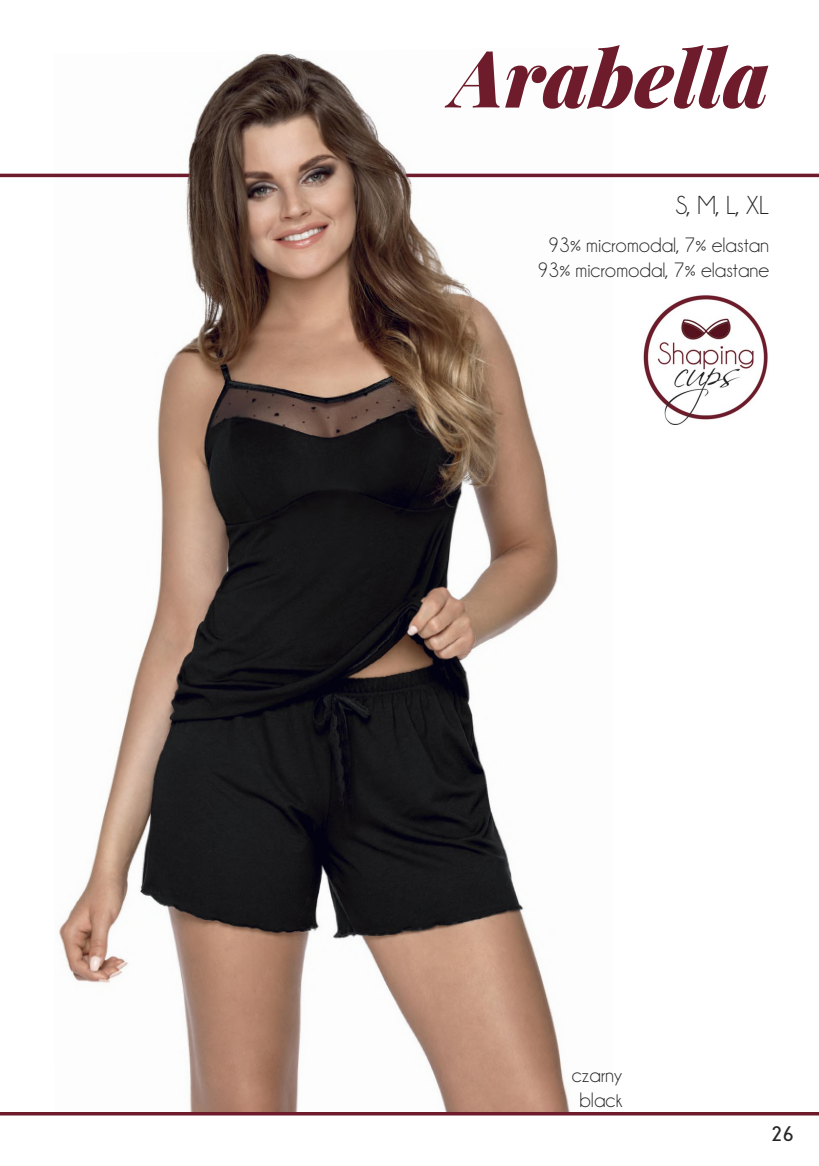
<style>
.page{position:relative;width:819px;height:1166px;background:#fff}
.page>*{position:absolute;margin:0;border:0;box-sizing:border-box;transform-origin:0 0}
.t1{font:italic 900 78.75px "Playfair Display";color:#6e1c2b}
.t2{font:26.25px "Champagne&Limousines";color:#272526}
.t3{font:21px "Champagne&Limousines";color:#272526}
.t4{font:700 21px "Champagne&Limousines";color:#272526}
</style>
<div class="page">
<img style="left:59px;top:183px;width:511px;height:929px">
<hr style="left:0;top:1112px;width:819px;height:3px;background:#6e1c2b">
<hr style="left:0;top:174px;width:819px;height:3px;background:#6e1c2b">
<img style="left:54px;top:53px;width:558px;height:130px">
<img style="left:643px;top:295px;width:125px;height:129px">
<p class="t1" style="left:452px;top:45px;width:318px">Arabella</p>
<p class="t2" style="left:675px;top:196px;width:95px">S, M, L, XL</p>
<p class="t3" style="left:548px;top:238px;width:222px">93% micromodal, 7% elastan</p>
<p class="t3" style="left:537px;top:263px;width:233px">93% micromodal, 7% elastane</p>
<p class="t3" style="left:571px;top:1067px;width:52px">czarny</p>
<p class="t3" style="left:579px;top:1092px;width:44px">black</p>
<p class="t4" style="left:770px;top:1121px;width:25px">26</p>
</div>
